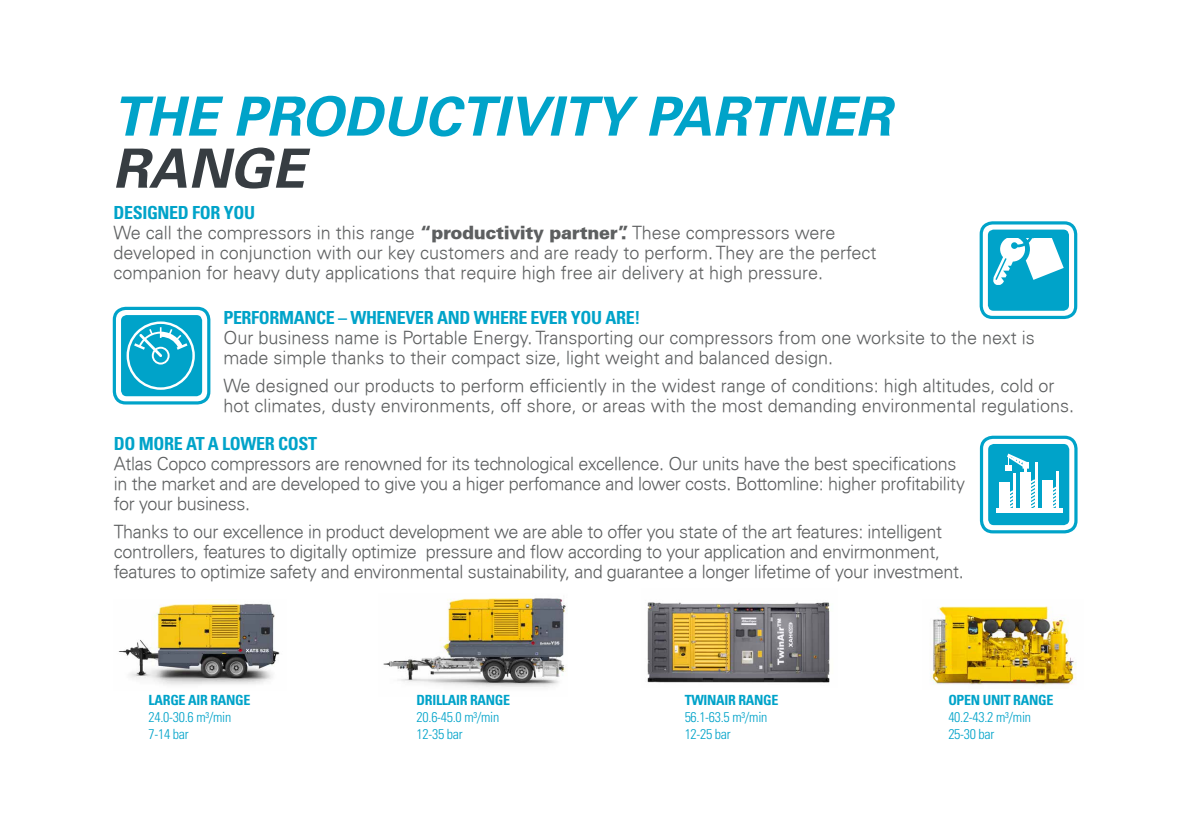
<style>
.page{position:relative;width:1191px;height:840px;background:#fff}
.page>*{position:absolute;margin:0;border:0;box-sizing:border-box;transform-origin:0 0}
.t1{font:italic 700 54px "Univers LT Std";color:#00a3c9}
.t2{font:italic 700 54px "Univers LT Std";color:#373d42}
.t3{font:300 18px/20px "Univers";color:#5d5f60}
.t4{font:300 18px/20px "Univers";letter-spacing:-.02em;color:#5d5f60}
.t5{font:700 condensed 18px "Univers LT Std";letter-spacing:-.02em;color:#00a3c9}
.t6{font:300 condensed 14px/16.8px "Univers LT Std";letter-spacing:-.02em;color:#00a3c9}
.t7{font:700 condensed 14px "Univers LT Std";letter-spacing:-.02em;color:#00a3c9}
.s1{font-weight:900}
</style>
<div class="page">
<div style="left:988px;top:229px;width:81px;height:81px;background:#00a3c9;border-radius:6px"></div>
<div style="left:979px;top:221px;width:98px;height:98px;border:3px solid #00a3c9;border-radius:11px"></div>
<svg style="left:993px;top:238px;width:70px;height:47px"></svg>
<div style="left:121px;top:315px;width:81px;height:81px;background:#00a3c9;border-radius:6px"></div>
<div style="left:113px;top:306px;width:97px;height:98px;border:3px solid #00a3c9;border-radius:11px"></div>
<svg style="left:127px;top:321px;width:68px;height:68px"></svg>
<div style="left:988px;top:443px;width:81px;height:82px;background:#00a3c9;border-radius:6px"></div>
<div style="left:980px;top:435px;width:97px;height:98px;border:3px solid #00a3c9;border-radius:11px"></div>
<div style="left:995px;top:507px;width:67px;height:5px;background:#fff"></div>
<hr style="left:1034px;top:462px;width:3px;height:47px;background:#fff">
<div style="left:999px;top:482px;width:10px;height:27px;background:#fff"></div>
<svg style="left:1005px;top:453px;width:30px;height:55px"></svg>
<div style="left:1042px;top:480px;width:11px;height:29px;background:#fff"></div>
<hr style="left:1056px;top:471px;width:3px;height:38px;background:#fff">
<svg style="left:1053px;top:486px;width:3px;height:22px"></svg>
<img style="left:647px;top:602px;width:183px;height:81px">
<img style="left:930px;top:606px;width:146px;height:79px">
<img style="left:383px;top:598px;width:183px;height:90px">
<img style="left:118px;top:603px;width:162px;height:82px">
<h1 class="t1" style="left:113px;top:85px;width:779px">THE PRODUCTIVITY PARTNER</h1>
<h1 class="t2" style="left:113px;top:137px;width:194px">RANGE</h1>
<p class="t5" style="left:113px;top:201px;width:143px">DESIGNED FOR YOU</p>
<p class="t3" style="left:113px;top:222px;width:764px">We call the compressors in this range <span class="s1">“productivity partner”.</span> These compressors were developed in conjunction with our key customers and are ready to perform. They are the perfect companion for heavy duty applications that require high free air delivery at high pressure.</p>
<p class="t5" style="left:223px;top:306px;width:418px">PERFORMANCE – WHENEVER AND WHERE EVER YOU ARE!</p>
<p class="t3" style="left:223px;top:327px;width:813px">Our business name is Portable Energy. Transporting our compressors from one worksite to the next is made simple thanks to their compact size, light weight and balanced design.</p>
<p class="t3" style="left:223px;top:375px;width:852px">We designed our products to perform efficiently in the widest range of conditions: high altitudes, cold or hot climates, dusty environments, off shore, or areas with the most demanding environmental regulations.</p>
<p class="t5" style="left:114px;top:432px;width:204px">DO MORE AT A LOWER COST</p>
<p class="t4" style="left:114px;top:453px;width:852px">Atlas Copco compressors are renowned for its technological excellence. Our units have the best specifications in the market and are developed to give you a higer perfomance and lower costs. Bottomline: higher profitability for your business.</p>
<p class="t4" style="left:114px;top:521px;width:851px">Thanks to our excellence in product development we are able to offer you state of the art features: intelligent controllers, features to digitally optimize pressure and flow according to your application and envirmonment, features to optimize safety and environmental sustainability, and guarantee a longer lifetime of your investment.</p>
<p class="t7" style="left:149px;top:691px;width:103px">LARGE AIR RANGE</p>
<p class="t6" style="left:149px;top:708px;width:84px">24.0-30.6 m³/min<br>7-14 bar</p>
<p class="t7" style="left:416px;top:691px;width:95px">DRILLAIR RANGE</p>
<p class="t6" style="left:416px;top:708px;width:84px">20.6-45.0 m³/min<br>12-35 bar</p>
<p class="t7" style="left:684px;top:691px;width:95px">TWINAIR RANGE</p>
<p class="t6" style="left:684px;top:708px;width:84px">56.1-63.5 m³/min<br>12-25 bar</p>
<p class="t7" style="left:948px;top:691px;width:106px">OPEN UNIT RANGE</p>
<p class="t6" style="left:948px;top:708px;width:84px">40.2-43.2 m³/min<br>25-30 bar</p>
</div>
